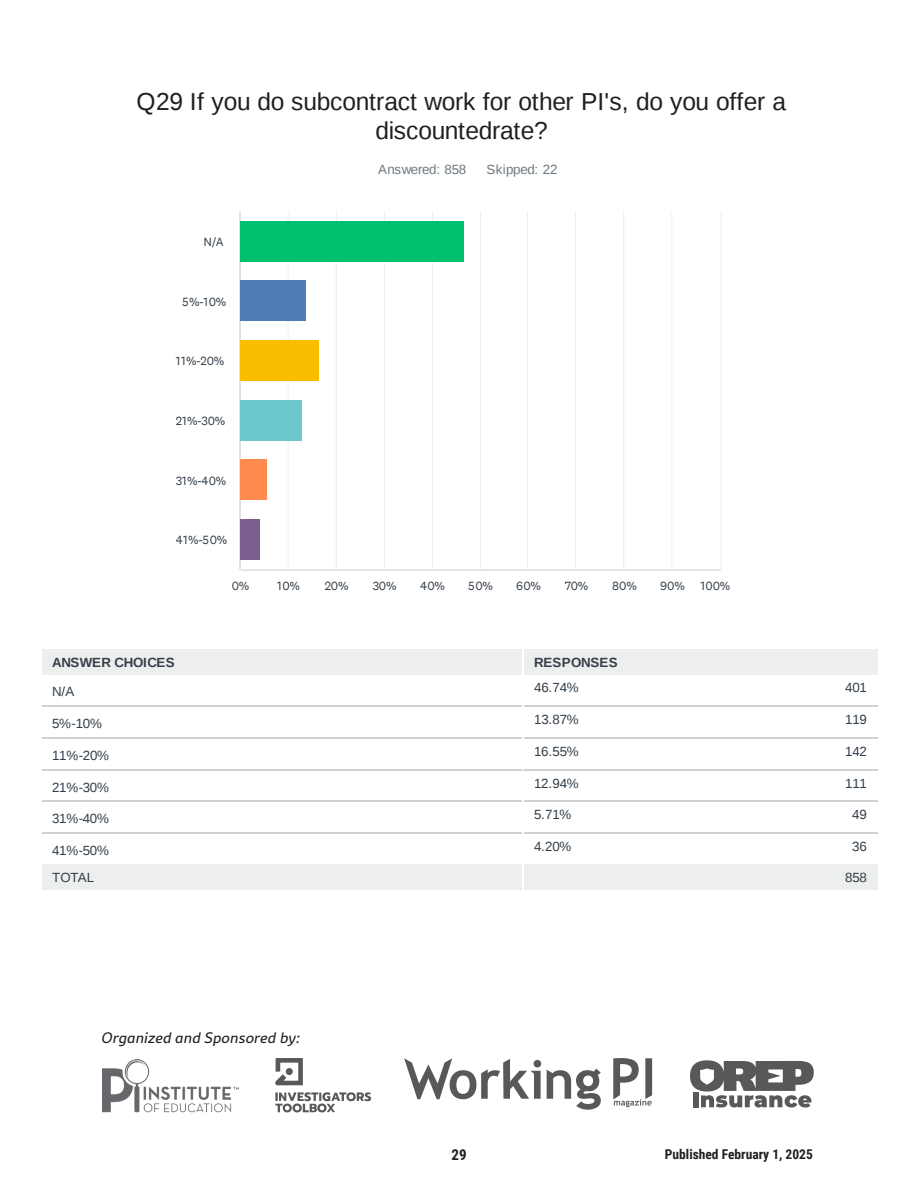
<style>
.page{position:relative;width:918px;height:1188px;background:#fff}
.page>*{position:absolute;margin:0;border:0;box-sizing:border-box;transform-origin:0 0}
.t1{font:24.6px/28.7px "Liberation Sans";letter-spacing:-.015em;color:#231f20;text-align:center}
.t2{font:italic 15px "Rival Sans";letter-spacing:.01em;color:#231f20}
.t3{font:700 15px "Roboto Condensed";color:#231f20}
.t4{font:700 13.5px "Roboto Condensed";color:#231f20}
.t5{font:13.35px "Liberation Sans";letter-spacing:-.02em;color:#333e48}
.t6{font:13.35px "Liberation Sans";letter-spacing:-.02em;color:#6b787f}
.t7{font:700 13.35px "Liberation Sans";letter-spacing:-.01em;color:#333e48}
.t8{font:700 13.35px "Liberation Sans";letter-spacing:.025em;color:#333e48}
.t9{font:12.3px "Copyright Klim Type Foundry Not Licensedfor Desktop Use";letter-spacing:.005em;color:#333e48}
</style>
<div class="page">
<svg style="left:690px;top:1060px;width:124px;height:48px"></svg>
<svg style="left:275px;top:1058px;width:28px;height:27px"></svg>
<div style="left:286px;top:1068px;width:7px;height:7px;background:#57585a;border-radius:50%"></div>
<svg style="left:275px;top:1092px;width:96px;height:20px"></svg>
<img style="left:103px;top:1060px;width:136px;height:53px">
<svg style="left:404px;top:1058px;width:137px;height:41px"></svg>
<svg style="left:547px;top:1069px;width:54px;height:41px"></svg>
<svg style="left:613px;top:1058px;width:39px;height:49px"></svg>
<svg style="left:42px;top:705px;width:835px;height:128px"></svg>
<div style="left:42px;top:649px;width:481px;height:26px;background:#edeeee"></div>
<div style="left:523px;top:649px;width:354px;height:26px;background:#edeeee"></div>
<div style="left:42px;top:864px;width:481px;height:26px;background:#edeeee"></div>
<div style="left:523px;top:864px;width:354px;height:26px;background:#edeeee"></div>
<svg style="left:523px;top:864px;width:1px;height:26px"></svg>
<hr style="left:523px;top:833px;width:354px;height:1px;background:#d0d2d3">
<hr style="left:42px;top:833px;width:482px;height:1px;background:#d0d2d3">
<hr style="left:523px;top:801px;width:1px;height:33px;background:#fff">
<hr style="left:523px;top:801px;width:354px;height:1px;background:#d0d2d3">
<hr style="left:42px;top:801px;width:482px;height:1px;background:#d0d2d3">
<hr style="left:523px;top:769px;width:1px;height:33px;background:#fff">
<hr style="left:523px;top:769px;width:354px;height:1px;background:#d0d2d3">
<hr style="left:42px;top:769px;width:482px;height:1px;background:#d0d2d3">
<hr style="left:523px;top:737px;width:1px;height:33px;background:#fff">
<hr style="left:523px;top:737px;width:354px;height:1px;background:#d0d2d3">
<hr style="left:42px;top:737px;width:482px;height:1px;background:#d0d2d3">
<hr style="left:523px;top:706px;width:1px;height:32px;background:#fff">
<hr style="left:523px;top:706px;width:354px;height:1px;background:#d0d2d3">
<hr style="left:42px;top:706px;width:482px;height:1px;background:#d0d2d3">
<hr style="left:523px;top:675px;width:1px;height:32px;background:#fff">
<svg style="left:523px;top:649px;width:1px;height:26px"></svg>
<hr style="left:288px;top:211px;width:1px;height:359px;background:#edeeee">
<hr style="left:336px;top:211px;width:1px;height:359px;background:#edeeee">
<hr style="left:384px;top:211px;width:1px;height:359px;background:#edeeee">
<hr style="left:432px;top:211px;width:1px;height:359px;background:#edeeee">
<hr style="left:480px;top:211px;width:1px;height:359px;background:#edeeee">
<hr style="left:527px;top:211px;width:1px;height:359px;background:#edeeee">
<hr style="left:575px;top:211px;width:1px;height:359px;background:#edeeee">
<hr style="left:623px;top:211px;width:1px;height:359px;background:#edeeee">
<hr style="left:671px;top:211px;width:1px;height:359px;background:#edeeee">
<hr style="left:720px;top:211px;width:2px;height:359px;background:#edeeee">
<hr style="left:240px;top:211px;width:1px;height:359px;background:#ccc">
<hr style="left:241px;top:570px;width:479px;height:1px;background:#ccc">
<div style="left:241px;top:221px;width:223px;height:41px;background:#00bf6f"></div>
<div style="left:241px;top:280px;width:65px;height:41px;background:#507cb6"></div>
<div style="left:241px;top:340px;width:78px;height:41px;background:#f9be00"></div>
<div style="left:241px;top:400px;width:61px;height:41px;background:#6bc8cd"></div>
<div style="left:241px;top:459px;width:26px;height:41px;background:#ff8b4f"></div>
<div style="left:241px;top:519px;width:19px;height:41px;background:#7d5e90"></div>
<p class="t1" style="left:137px;top:88px;width:651px">Q29 If you do subcontract work for other PI's, do you offer a discountedrate?</p>
<p class="t6" style="left:378px;top:161px;width:90px">Answered: 858</p>
<p class="t6" style="left:487px;top:161px;width:72px">Skipped: 22</p>
<p class="t9" style="left:204px;top:235px;width:22px">N/A</p>
<p class="t9" style="left:182px;top:294px;width:46px">5%-10%</p>
<p class="t9" style="left:176px;top:353px;width:50px">11%-20%</p>
<p class="t9" style="left:176px;top:414px;width:51px">21%-30%</p>
<p class="t9" style="left:176px;top:473px;width:52px">31%-40%</p>
<p class="t9" style="left:176px;top:532px;width:53px">41%-50%</p>
<p class="t9" style="left:232px;top:578px;width:19px">0%</p>
<p class="t9" style="left:277px;top:578px;width:24px">10%</p>
<p class="t9" style="left:325px;top:578px;width:25px">20%</p>
<p class="t9" style="left:373px;top:578px;width:25px">30%</p>
<p class="t9" style="left:420px;top:578px;width:26px">40%</p>
<p class="t9" style="left:468px;top:578px;width:26px">50%</p>
<p class="t9" style="left:516px;top:578px;width:26px">60%</p>
<p class="t9" style="left:565px;top:578px;width:25px">70%</p>
<p class="t9" style="left:612px;top:578px;width:26px">80%</p>
<p class="t9" style="left:660px;top:578px;width:26px">90%</p>
<p class="t9" style="left:700px;top:578px;width:31px">100%</p>
<p class="t7" style="left:52px;top:653px;width:124px">ANSWER CHOICES</p>
<p class="t8" style="left:534px;top:653px;width:85px">RESPONSES</p>
<p class="t5" style="left:52px;top:684px;width:24px">N/A</p>
<p class="t5" style="left:52px;top:716px;width:51px">5%-10%</p>
<p class="t5" style="left:52px;top:748px;width:58px">11%-20%</p>
<p class="t5" style="left:52px;top:779px;width:58px">21%-30%</p>
<p class="t5" style="left:52px;top:811px;width:58px">31%-40%</p>
<p class="t5" style="left:52px;top:843px;width:58px">41%-50%</p>
<p class="t5" style="left:534px;top:680px;width:46px">46.74%</p>
<p class="t5" style="left:845px;top:680px;width:23px">401</p>
<p class="t5" style="left:534px;top:712px;width:46px">13.87%</p>
<p class="t5" style="left:845px;top:712px;width:23px">119</p>
<p class="t5" style="left:534px;top:744px;width:46px">16.55%</p>
<p class="t5" style="left:845px;top:744px;width:23px">142</p>
<p class="t5" style="left:534px;top:775px;width:46px">12.94%</p>
<p class="t5" style="left:845px;top:775px;width:23px">111</p>
<p class="t5" style="left:534px;top:807px;width:39px">5.71%</p>
<p class="t5" style="left:852px;top:807px;width:16px">49</p>
<p class="t5" style="left:534px;top:839px;width:39px">4.20%</p>
<p class="t5" style="left:852px;top:839px;width:16px">36</p>
<p class="t5" style="left:52px;top:870px;width:44px">TOTAL</p>
<p class="t5" style="left:845px;top:870px;width:23px">858</p>
<p class="t2" style="left:102px;top:1027px;width:200px">Organized and Sponsored by:</p>
<p class="t3" style="left:451px;top:1145px;width:17px">29</p>
<p class="t4" style="left:665px;top:1145px;width:150px">Published February 1, 2025</p>
</div>
